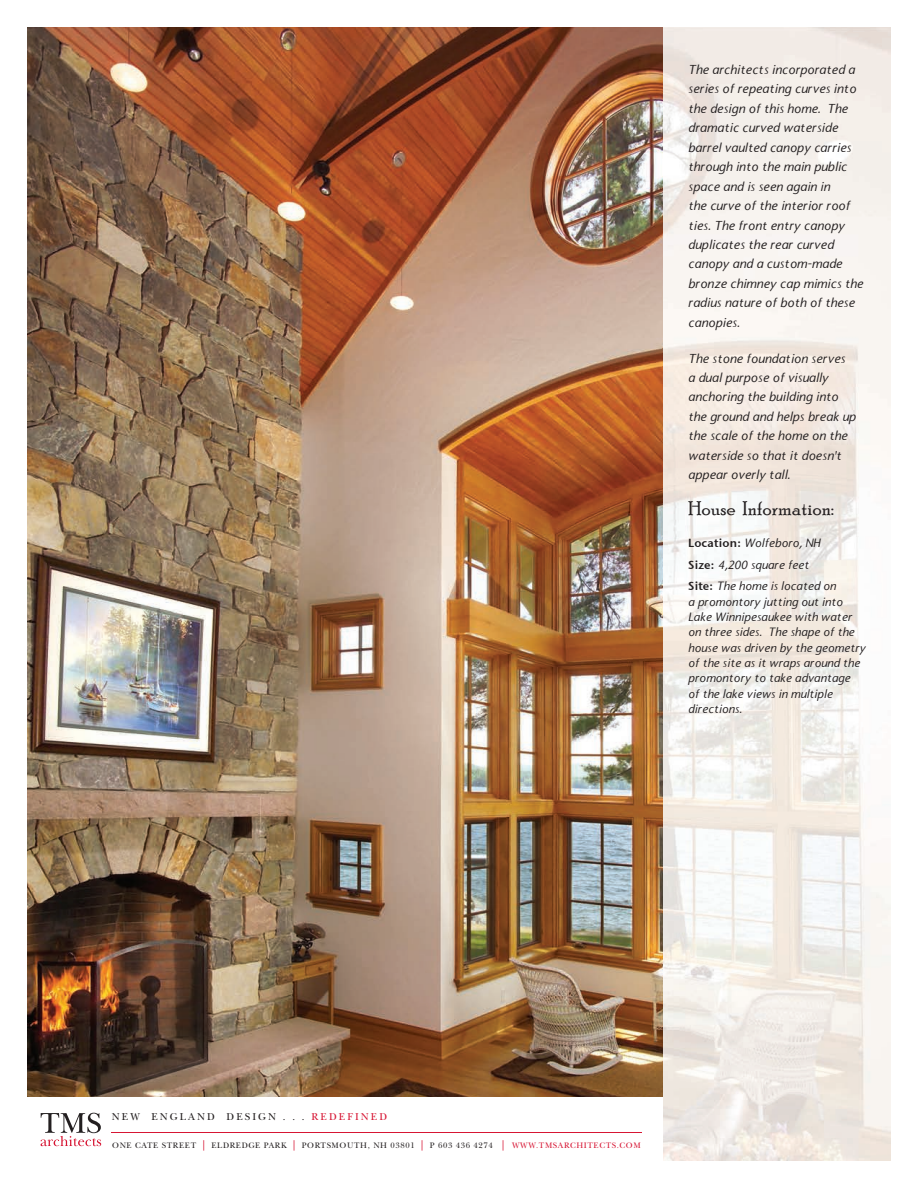
<style>
.page{position:relative;width:918px;height:1188px;background:#fff}
.page>*{position:absolute;margin:0;border:0;box-sizing:border-box;transform-origin:0 0}
.t1{font:19.8px "Poor Richard";letter-spacing:.01em;color:#231f20}
.t2{font:italic 12.6px/19.5px "Stone Sans";letter-spacing:.015em;color:#231f20}
.t3{font:italic 11.7px/15.3px "Stone Sans";letter-spacing:.015em;color:#231f20}
.t4{font:10.35px "New Baskerville";letter-spacing:.2em;color:#231f20}
.t5{font:8.4px "New Baskerville";letter-spacing:.075em;color:#231f20}
.s1{font-family:"Stone Sans Sem ITCTT Semi";font-style:normal}
.s2{color:#d71634}
.s3{font-size:10.35px;color:#d71634}
</style>
<div class="page">
<img style="left:27px;top:27px;width:636px;height:1070px">
<img style="left:663px;top:27px;width:228px;height:1134px">
<hr style="left:111px;top:1132px;width:531px;height:1px;background:#d71634">
<svg style="left:41px;top:1113px;width:60px;height:33px"></svg>
<p class="t2" style="left:688px;top:60px;width:177px">The architects incorporated a series of repeating curves into the design of this home. The dramatic curved waterside barrel vaulted canopy carries through into the main public space and is seen again in<br>the curve of the interior roof ties. The front entry canopy duplicates the rear curved canopy and a custom-made bronze chimney cap mimics the radius nature of both of these canopies.</p>
<p class="t2" style="left:688px;top:349px;width:169px">The stone foundation serves<br>a dual purpose of visually anchoring the building into the ground and helps break up the scale of the home on the waterside so that it doesn't appear overly tall.</p>
<h1 class="t1" style="left:688px;top:497px;width:147px">House Information:</h1>
<p class="t3" style="left:688px;top:533px;width:149px;line-height:21.8px"><span class="s1">Location:</span> Wolfeboro, NH<br><span class="s1">Size:</span> 4,200 square feet<br><span class="s1">Site:</span> The home is located on</p>
<p class="t3" style="left:688px;top:595px;width:179px">a promontory jutting out into<br>Lake Winnipesaukee with water on three sides. The shape of the house was driven by the geometry of the site as it wraps around the promontory to take advantage<br>of the lake views in multiple directions.</p>
<p class="t4" style="left:112px;top:1110px;width:277px">NEW ENGLAND DESIGN . . . <span class="s2">REDEFINED</span></p>
<p class="t5" style="left:112px;top:1140px;width:530px">ONE CATE STREET <span class="s3">|</span> ELDREDGE PARK <span class="s3">|</span> PORTSMOUTH, NH 03801 <span class="s3">|</span> P 603 436 4274 <span class="s3">|</span> <span class="s2">WWW.TMSARCHITECTS.COM</span></p>
</div>
